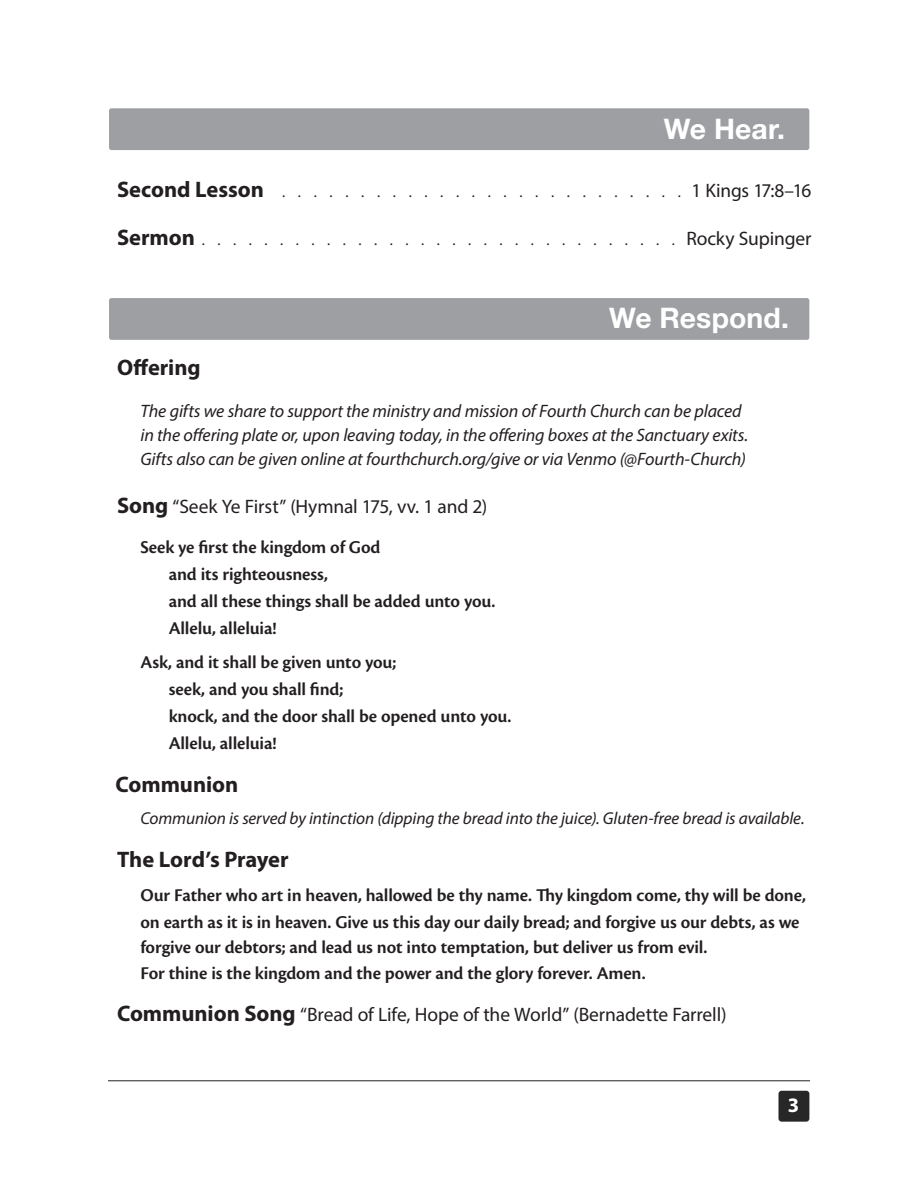
<style>
.page{position:relative;width:918px;height:1188px;background:#fff}
.page>*{position:absolute;margin:0;border:0;box-sizing:border-box;transform-origin:0 0}
.t1{font:700 28.35px "Helvetica Neue LT Std";letter-spacing:.005em;color:#fff}
.t2{font:700 22.5px "Myriad Pro";letter-spacing:-.005em;color:#231f20}
.t3{font:700 20.7px "Myriad Pro";color:#fff}
.t4{font:19.5px "Myriad Pro";letter-spacing:-.005em;color:#231f20}
.t5{font:600 18.75px/26.2px "Cronos Pro";letter-spacing:-.01em;color:#231f20}
.t6{font:italic 18px/24px "Myriad Pro";letter-spacing:-.01em;color:#231f20}
.t7{font:italic 17.25px "Myriad Pro";letter-spacing:-.01em;color:#231f20}
.t8{font:15px "Myriad Pro";color:#231f20}
.s1{font-weight:700;font-size:22.5px}
.s2{font-size:19.5px}
</style>
<div class="page">
<div style="left:778px;top:1091px;width:31px;height:31px;background:#272728;border-radius:3px"></div>
<hr style="left:108px;top:1080px;width:702px;height:1px;background:#231f20">
<div style="left:109px;top:298px;width:700px;height:42px;background:#9d9fa2;border-radius:2px"></div>
<div style="left:109px;top:108px;width:700px;height:42px;background:#9d9fa2;border-radius:2px"></div>
<p class="t1" style="left:664px;top:111px;width:123px">We Hear.</p>
<p class="t8" style="left:117px;top:183px;width:696px"><span class="s1">Second Lesson</span> . . . . . . . . . . . . . . . . . . . . . . . . . . <span class="s2">1 Kings 17:8–16</span></p>
<p class="t2" style="left:117px;top:223px;width:79px">Sermon</p>
<p class="t4" style="left:686px;top:227px;width:127px">Rocky Supinger</p>
<p class="t1" style="left:609px;top:300px;width:181px">We Respond.</p>
<p class="t2" style="left:117px;top:353px;width:85px">Offering</p>
<p class="t6" style="left:140px;top:399px;width:609px">The gifts we share to support the ministry and mission of Fourth Church can be placed in the offering plate or, upon leaving today, in the offering boxes at the Sanctuary exits.<br>Gifts also can be given online at fourthchurch.org/give or via Venmo (@Fourth-Church)</p>
<p class="t4" style="left:117px;top:494px;width:372px"><span class="s1">Song</span> “Seek Ye First” (Hymnal 175, vv. 1 and 2)</p>
<p class="t5" style="left:140px;top:535px;width:242px">Seek ye first the kingdom of God</p>
<p class="t5" style="left:169px;top:562px;width:161px">and its righteousness,</p>
<p class="t5" style="left:169px;top:589px;width:328px">and all these things shall be added unto you.</p>
<p class="t5" style="left:169px;top:616px;width:110px">Allelu, alleluia!</p>
<p class="t5" style="left:140px;top:649px;width:258px">Ask, and it shall be given unto you;</p>
<p class="t5" style="left:169px;top:676px;width:176px">seek, and you shall find;</p>
<p class="t5" style="left:169px;top:703px;width:344px">knock, and the door shall be opened unto you.</p>
<p class="t5" style="left:169px;top:730px;width:110px">Allelu, alleluia!</p>
<p class="t2" style="left:116px;top:770px;width:124px">Communion</p>
<p class="t7" style="left:140px;top:808px;width:666px">Communion is served by intinction (dipping the bread into the juice). Gluten-free bread is available.</p>
<p class="t2" style="left:117px;top:845px;width:173px">The Lord’s Prayer</p>
<p class="t5" style="left:140px;top:882px;width:667px">Our Father who art in heaven, hallowed be thy name. Thy kingdom come, thy will be done, on earth as it is in heaven. Give us this day our daily bread; and forgive us our debts, as we forgive our debtors; and lead us not into temptation, but deliver us from evil.</p>
<p class="t5" style="left:140px;top:960px;width:507px">For thine is the kingdom and the power and the glory forever. Amen.</p>
<p class="t4" style="left:117px;top:1003px;width:611px"><span class="s1">Communion Song</span> “Bread of Life, Hope of the World” (Bernadette Farrell)</p>
<p class="t3" style="left:788px;top:1092px;width:13px">3</p>
</div>
